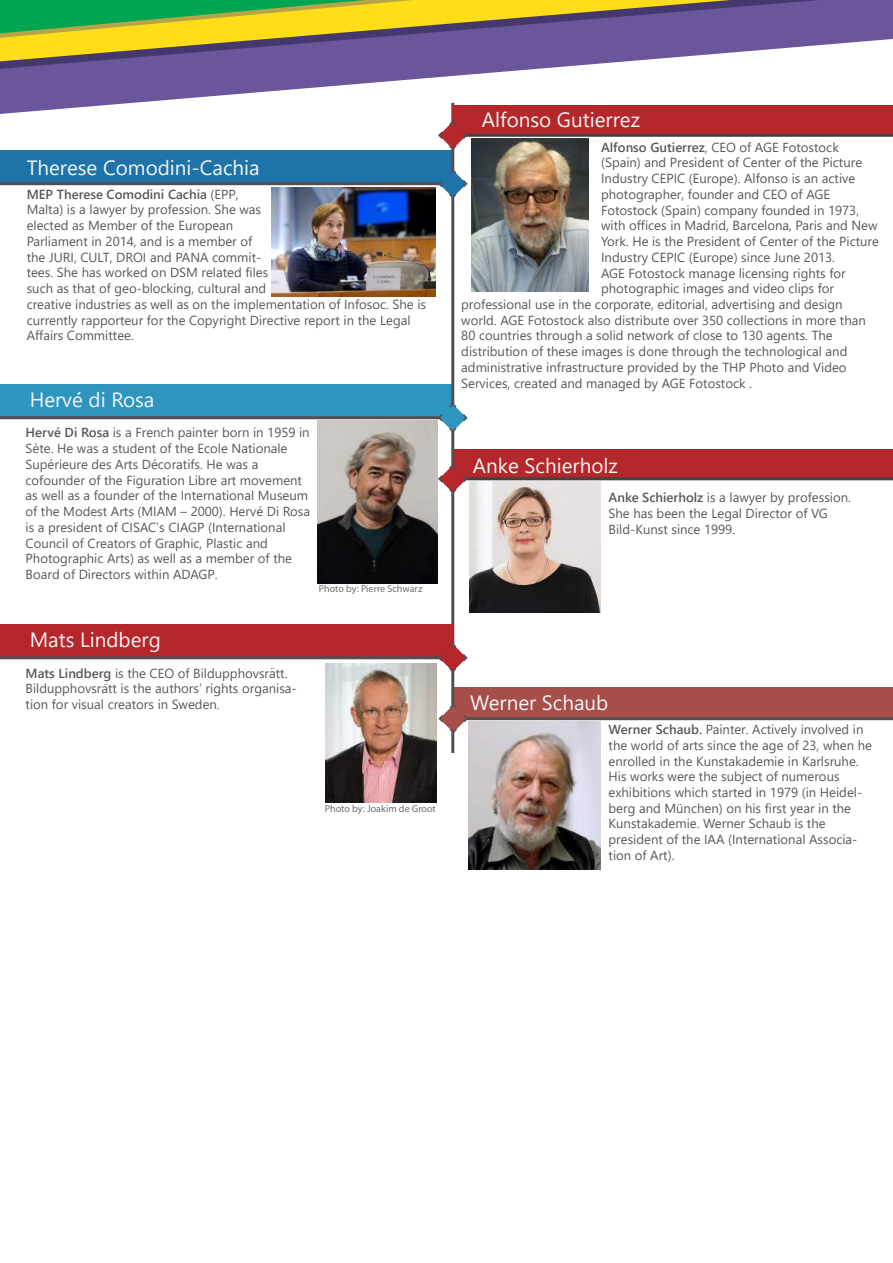
<style>
.page{position:relative;width:893px;height:1263px;background:#fff}
.page>*{position:absolute;margin:0;border:0;box-sizing:border-box;transform-origin:0 0}
.t1{font:20.55px "Segoe UI";color:#f2f3f4}
.t2{font:13.05px/15.8px "Segoe UI";color:#57585a}
.t3{font:10.35px "Segoe UI";color:#57585a}
.t4{font:10.05px "Myriad Pro";color:#6c6d70}
.s1{font-weight:600}
</style>
<div class="page">
<img style="left:471px;top:141px;width:117px;height:151px">
<div style="left:0;top:384px;width:453px;height:33px;background:#2e95bf"></div>
<div style="left:453px;top:687px;width:440px;height:32px;background:#a74d4a"></div>
<div style="left:453px;top:449px;width:440px;height:30px;background:#b5272a"></div>
<div style="left:0;top:150px;width:453px;height:33px;background:#1e74a9"></div>
<svg style="left:0;top:0;width:893px;height:141px"></svg>
<hr style="left:451px;top:103px;width:3px;height:650px;background:#564d50">
<hr style="left:453px;top:477px;width:440px;height:3px;background:#474143">
<hr style="left:0;top:182px;width:452px;height:3px;background:#564d50">
<svg style="left:437px;top:168px;width:31px;height:32px"></svg>
<hr style="left:0;top:416px;width:452px;height:3px;background:#564d50">
<svg style="left:437px;top:402px;width:31px;height:32px"></svg>
<svg style="left:438px;top:463px;width:31px;height:32px"></svg>
<div style="left:453px;top:106px;width:440px;height:29px;background:#b5272a"></div>
<hr style="left:453px;top:134px;width:440px;height:3px;background:#474143">
<svg style="left:437px;top:119px;width:32px;height:32px"></svg>
<hr style="left:453px;top:717px;width:440px;height:3px;background:#564d50">
<svg style="left:438px;top:703px;width:31px;height:31px"></svg>
<img style="left:271px;top:187px;width:164px;height:109px">
<img style="left:469px;top:481px;width:131px;height:132px">
<div style="left:0;top:624px;width:453px;height:33px;background:#b5272a"></div>
<hr style="left:0;top:656px;width:452px;height:3px;background:#564d50">
<svg style="left:437px;top:642px;width:31px;height:32px"></svg>
<img style="left:469px;top:721px;width:131px;height:148px">
<img style="left:318px;top:421px;width:120px;height:162px">
<img style="left:325px;top:663px;width:111px;height:139px">
<h1 class="t1" style="left:27px;top:152px;width:235px">Therese Comodini-Cachia</h1>
<p class="t2" style="left:27px;top:186px;width:401px"><span class="s1">MEP Therese Comodini Cachia</span> (EPP,<br>Malta) is a lawyer by profession. She was<br>elected as Member of the European<br>Parliament in 2014, and is a member of<br>the JURI, CULT, DROI and PANA commit-<br>tees. She has worked on DSM related files<br>such as that of geo-blocking, cultural and<br>creative industries as well as on the implementation of Infosoc. She is currently rapporteur for the Copyright Directive report in the Legal Affairs Committee.</p>
<h1 class="t1" style="left:30px;top:383px;width:126px">Herve di Rosa</h1>
<p class="t2" style="left:26px;top:425px;width:286px"><span class="s1">Hervé Di Rosa</span> is a French painter born in 1959 in Sète. He was a student of the Ecole Nationale Supérieure des Arts Décoratifs. He was a cofounder of the Figuration Libre art movement as well as a founder of the International Museum of the Modest Arts (MIAM – 2000). Hervé Di Rosa is a president of CISAC’s CIAGP (International Council of Creators of Graphic, Plastic and Photographic Arts) as well as a member of the Board of Directors within ADAGP.</p>
<p class="t4" style="left:319px;top:582px;width:105px">Photo by: Pierre Schwarz</p>
<h1 class="t1" style="left:30px;top:623px;width:133px">Mats Lindberg</h1>
<p class="t2" style="left:26px;top:665px;width:273px"><span class="s1">Mats Lindberg</span> is the CEO of Bildupphovsratt.<br>Bildupphovsratt is the authors’ rights organisa&shy;tion for visual creators in Sweden.</p>
<p class="t3" style="left:270px;top:657px;width:6px">..</p>
<p class="t3" style="left:104px;top:673px;width:6px">..</p>
<p class="t4" style="left:325px;top:802px;width:113px">Photo by: Joakim de Groot</p>
<h1 class="t1" style="left:482px;top:103px;width:160px">Alfonso Gutierrez</h1>
<p class="t2" style="left:601px;top:139px;width:239px"><span class="s1">Alfonso Gutierrez</span>, CEO of AGE Fotostock</p>
<p class="t2" style="left:601px;top:155px;width:263px">(Spain) and President of Center of the Picture</p>
<p class="t2" style="left:601px;top:170px;width:256px">Industry CEPIC (Europe). Alfonso is an active</p>
<p class="t2" style="left:601px;top:186px;width:231px">photographer, founder and CEO of AGE</p>
<p class="t2" style="left:601px;top:202px;width:260px">Fotostock (Spain) company founded in 1973,</p>
<p class="t2" style="left:601px;top:218px;width:278px">with offices in Madrid, Barcelona, Paris and New</p>
<p class="t2" style="left:601px;top:233px;width:279px">York. He is the President of Center of the Picture</p>
<p class="t2" style="left:601px;top:249px;width:235px">Industry CEPIC (Europe) since June 2013.</p>
<p class="t2" style="left:601px;top:265px;width:246px">AGE Fotostock manage licensing rights for</p>
<p class="t2" style="left:601px;top:280px;width:235px">photographic images and video clips for</p>
<p class="t2" style="left:461px;top:296px;width:383px">professional use in the corporate, editorial, advertising and design</p>
<p class="t2" style="left:461px;top:312px;width:406px">world. AGE Fotostock also distribute over 350 collections in more than</p>
<p class="t2" style="left:461px;top:328px;width:373px">80 countries through a solid network of close to 130 agents. The</p>
<p class="t2" style="left:461px;top:343px;width:388px">distribution of these images is done through the technological and</p>
<p class="t2" style="left:461px;top:359px;width:387px">administrative infrastructure provided by the THP Photo and Video</p>
<p class="t2" style="left:461px;top:375px;width:292px">Services, created and managed by AGE Fotostock .</p>
<h1 class="t1" style="left:473px;top:449px;width:146px">Anke Schierholz</h1>
<p class="t2" style="left:609px;top:490px;width:244px"><span class="s1">Anke Schierholz</span> is a lawyer by profession.<br>She has been the Legal Director of VG<br>Bild-Kunst since 1999.</p>
<h1 class="t1" style="left:470px;top:686px;width:140px">Werner Schaub</h1>
<p class="t2" style="left:609px;top:721px;width:265px"><span class="s1">Werner Schaub.</span> Painter. Actively involved in the world of arts since the age of 23, when he enrolled in the Kunstakademie in Karlsruhe.<br>His works were the subject of numerous exhibitions which started in 1979 (in Heidel&shy;berg and München) on his first year in the Kunstakademie. Werner Schaub is the president of the IAA (International Associa&shy;tion of Art).</p>
</div>
